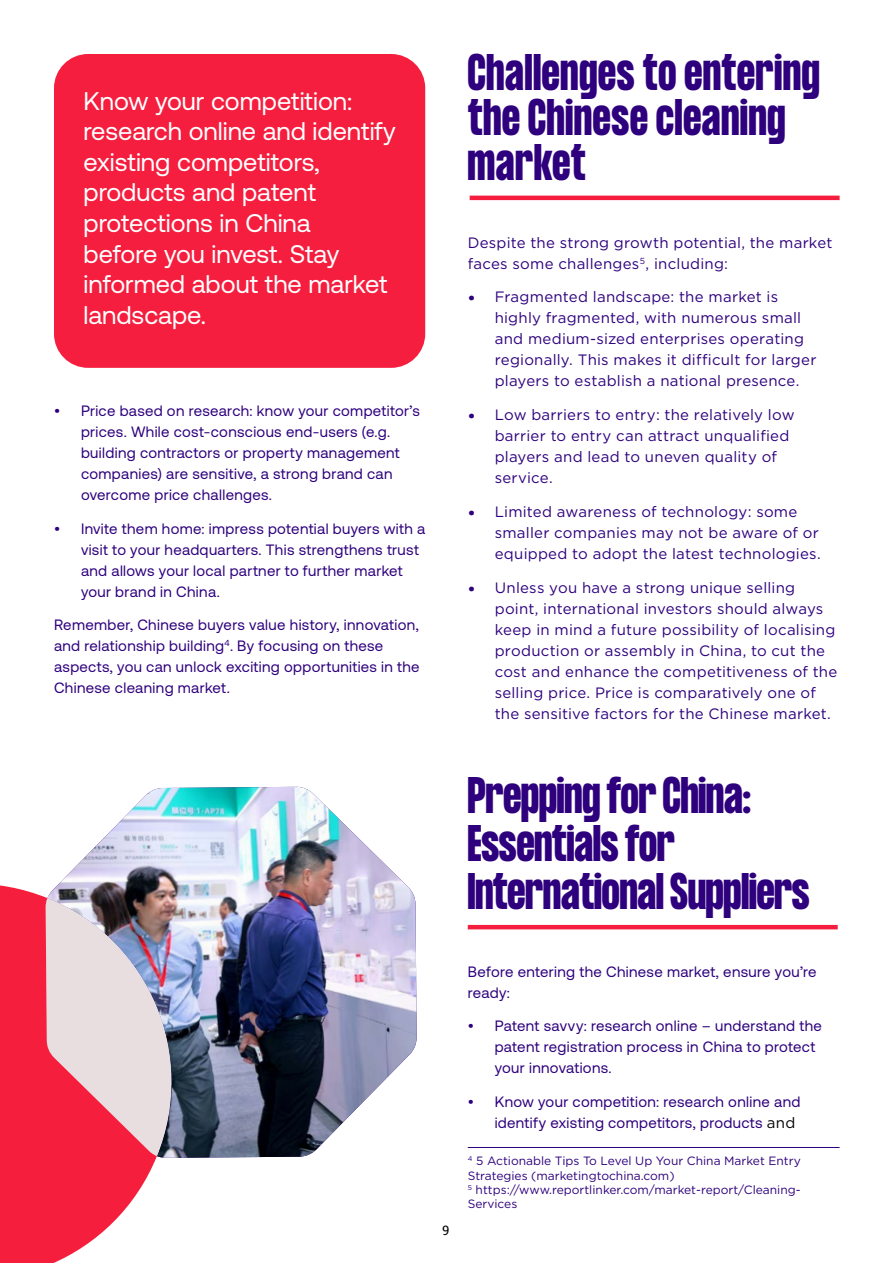
<style>
.page{position:relative;width:893px;height:1263px;background:#fff}
.page>*{position:absolute;margin:0;border:0;box-sizing:border-box;transform-origin:0 0}
.t1{font:700 45px/48px "Formula Condensed";color:#2e007d}
.t2{font:700 45px/45px "Formula Condensed";letter-spacing:.02em;color:#2e007d}
.t3{font:25.5px/30.6px "Aeonik";color:#fff}
.t4{font:15px/21px "Gotham";letter-spacing:.015em;color:#2e007d}
.t5{font:15px/21px "Aeonik";letter-spacing:.025em;color:#2e007d}
.t6{font:13.5px "FS Albert Pro";color:#000}
.t7{font:12px/14.4px "Gotham";color:#2e007d}
.s1{font-family:"FS Albert Pro"}
.s2{font-family:"Gotham";color:#000}
</style>
<div class="page">
<img style="left:85px;top:787px;width:332px;height:371px">
<img style="left:157px;top:898px;width:41px;height:258px">
<svg style="left:0;top:857px;width:157px;height:406px;fill:#f5233d"></svg>
<hr style="left:468px;top:925px;width:370px;height:4px;background:#f51e3e">
<hr style="left:470px;top:196px;width:370px;height:4px;background:#f51e3e">
<div style="left:54px;top:54px;width:371px;height:314px;background:#f51e3e;border-radius:34px"></div>
<hr style="left:468px;top:1147px;width:372px;height:1px;background:#2e007d">
<h2 class="t3" style="left:84px;top:86px;width:314px">Know your competition: research online and identify existing competitors, products and patent protections in China<br>before you invest. Stay informed about the market landscape.</h2>
<p class="t5" style="left:81px;top:400px;width:340px;text-indent:-27px">• Price based on research: know your competitor’s prices. While cost-conscious end-users (e.g. building contractors or property management companies) are sensitive, a strong brand can overcome price challenges.</p>
<p class="t5" style="left:81px;top:518px;width:346px;text-indent:-27px">• Invite them home: impress potential buyers with a visit to your headquarters. This strengthens trust and allows your local partner to further market your brand in China.</p>
<p class="t5" style="left:54px;top:615px;width:367px">Remember, Chinese buyers value history, innovation, and relationship building<sup>4</sup>. By focusing on these aspects, you can unlock exciting opportunities in the Chinese cleaning market.</p>
<h1 class="t2" style="left:468px;top:52px;width:353px">Challenges to entering the Chinese cleaning market</h1>
<p class="t4" style="left:468px;top:231px;width:366px">Despite the strong growth potential, the market faces some challenges<sup>5</sup>, including:</p>
<p class="t4" style="left:495px;top:286px;width:323px;text-indent:-27px"><span class="s1">•</span> Fragmented landscape: the market is highly fragmented, with numerous small and medium-sized enterprises operating regionally. This makes it difficult for larger players to establish a national presence.</p>
<p class="t4" style="left:495px;top:404px;width:301px;text-indent:-27px"><span class="s1">•</span> Low barriers to entry: the relatively low barrier to entry can attract unqualified players and lead to uneven quality of service.</p>
<p class="t4" style="left:495px;top:501px;width:328px;text-indent:-27px"><span class="s1">•</span> Limited awareness of technology: some smaller companies may not be aware of or equipped to adopt the latest technologies.</p>
<p class="t4" style="left:495px;top:576px;width:344px;text-indent:-27px"><span class="s1">•</span> Unless you have a strong unique selling point, international investors should always keep in mind a future possibility of localising production or assembly in China, to cut the cost and enhance the competitiveness of the selling price. Price is comparatively one of the sensitive factors for the Chinese market.</p>
<p class="t6" style="left:442px;top:1221px;width:9px">9</p>
<h1 class="t1" style="left:468px;top:773px;width:343px">Prepping for China:<br>Essentials for<br>International Suppliers</h1>
<p class="t5" style="left:468px;top:961px;width:350px">Before entering the Chinese market, ensure you’re ready:</p>
<p class="t5" style="left:495px;top:1016px;width:329px;text-indent:-27px">• Patent savvy: research online – understand the patent registration process in China to protect your innovations.</p>
<p class="t5" style="left:495px;top:1091px;width:307px;text-indent:-27px">• Know your competition: research online and identify existing competitors, products <span class="s2">and</span></p>
<p class="t7" style="left:468px;top:1153px;width:334px"><sup>4</sup> 5 Actionable Tips To Level Up Your China Market Entry Strategies (marketingtochina.com)<br><sup>5</sup> https://www.reportlinker.com/market-report/Cleaning-Services</p>
</div>
